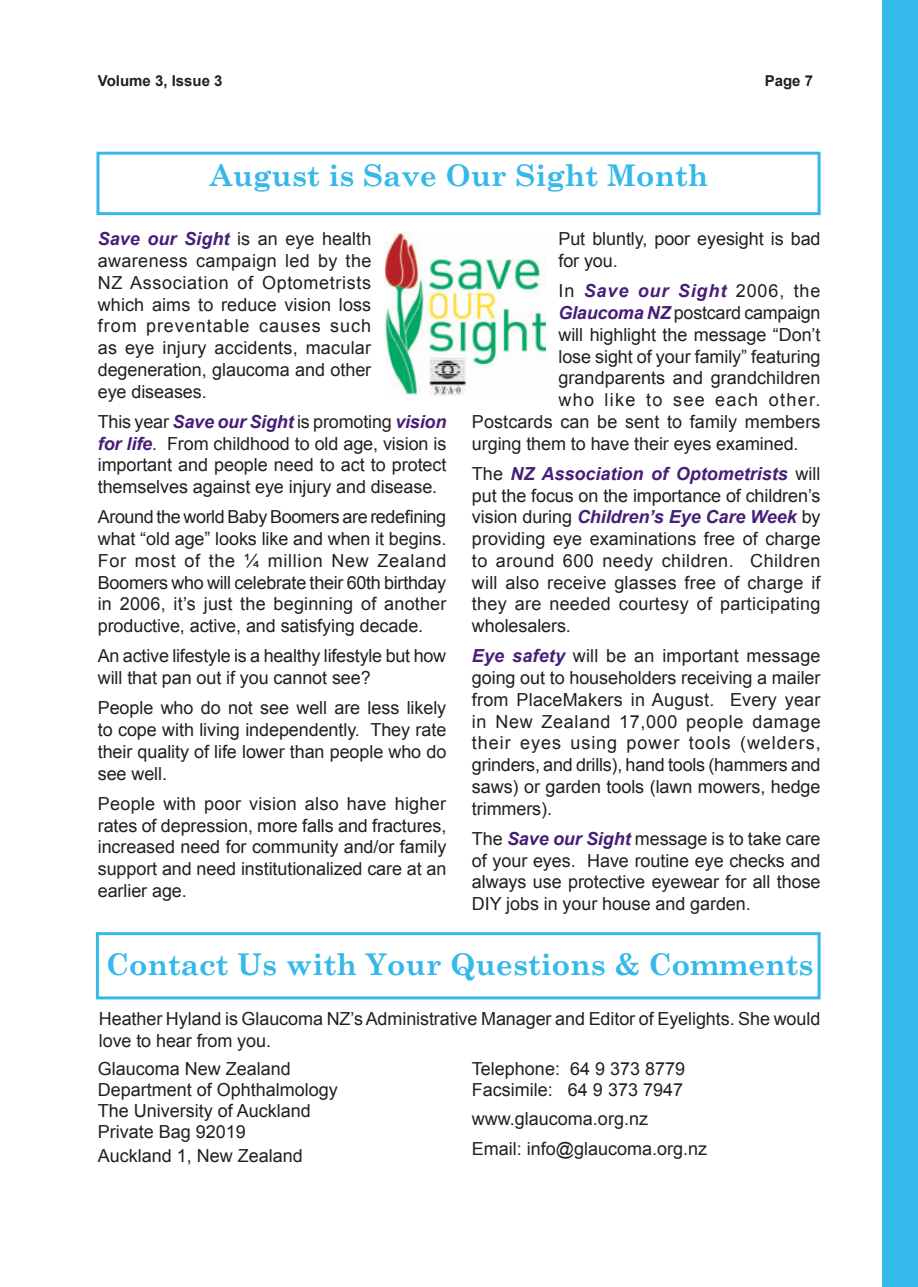
<style>
.page{position:relative;width:918px;height:1287px;background:#fff}
.page>*{position:absolute;margin:0;border:0;box-sizing:border-box;transform-origin:0 0}
.t1{font:700 30px "Century Schoolbook";color:#35b8ea}
.t2{font:18px/21.8px "Arial";letter-spacing:-.005em;color:#231f20;text-align:justify}
.t3{font:italic 700 18px "Arial";letter-spacing:.05em;color:#471e78}
.t4{font:18px "Arial";letter-spacing:.075em;color:#231f20}
.t5{font:700 15px "Arial";color:#231f20}
.s1{font-weight:700;font-style:italic;color:#471e78}
.s2{font-weight:400;font-style:normal;color:#231f20}
</style>
<div class="page">
<div style="left:882px;top:0;width:36px;height:1287px;background:#35b8ea"></div>
<div style="left:96px;top:152px;width:725px;height:63px;border:3px solid #35b8ea"></div>
<div style="left:96px;top:932px;width:725px;height:67px;border:3px solid #35b8ea"></div>
<img style="left:384px;top:232px;width:162px;height:164px">
<p class="t5" style="left:98px;top:73px;width:126px">Volume 3, Issue 3</p>
<p class="t5" style="left:765px;top:73px;width:50px">Page 7</p>
<h1 class="t1" style="left:210px;top:157px;width:500px">August is Save Our Sight Month</h1>
<p class="t2" style="left:98px;top:228px;width:275px"><span class="s1">Save our Sight</span> is an eye health awareness campaign led by the NZ Association of Optometrists which aims to reduce vision loss from preventable causes such as eye injury accidents, macular degeneration, glaucoma and other eye diseases.</p>
<p class="t2" style="left:98px;top:411px;width:350px">This year <span class="s1">Save our Sight</span> is promoting <span class="s1">vision for life</span>. From childhood to old age, vision is important and people need to act to protect themselves against eye injury and disease.</p>
<p class="t2" style="left:98px;top:506px;width:350px">Around the world Baby Boomers are redefining what “old age” looks like and when it begins.<br>For most of the ¼ million New Zealand Boomers who will celebrate their 60th birthday in 2006, it’s just the beginning of another productive, active, and satisfying decade.</p>
<p class="t2" style="left:98px;top:645px;width:350px">An active lifestyle is a healthy lifestyle but how will that pan out if you cannot see?</p>
<p class="t2" style="left:98px;top:697px;width:350px">People who do not see well are less likely to cope with living independently. They rate their quality of life lower than people who do see well.</p>
<p class="t2" style="left:98px;top:793px;width:350px">People with poor vision also have higher rates of depression, more falls and fractures, increased need for community and/or family support and need institutionalized care at an earlier age.</p>
<p class="t2" style="left:558px;top:228px;width:264px">Put bluntly, poor eyesight is bad for you.</p>
<p class="t3" style="left:558px;top:281px;width:264px"><span class="s2">In</span> Save our Sight <span class="s2">2006, the</span></p>
<p class="t2" style="left:558px;top:302px;width:264px"><span class="s1">Glaucoma NZ</span> postcard campaign</p>
<p class="t2" style="left:558px;top:324px;width:264px">will highlight the message “Don’t</p>
<p class="t2" style="left:558px;top:345px;width:264px">lose sight of your family” featuring</p>
<p class="t2" style="left:558px;top:367px;width:264px">grandparents and grandchildren</p>
<p class="t4" style="left:558px;top:390px;width:264px">who like to see each other.</p>
<p class="t2" style="left:472px;top:411px;width:350px">Postcards can be sent to family members</p>
<p class="t2" style="left:472px;top:432px;width:328px">urging them to have their eyes examined.</p>
<p class="t2" style="left:472px;top:463px;width:350px">The <span class="s1">NZ Association of Optometrists</span> will put the focus on the importance of children’s vision during <span class="s1">Children’s Eye Care Week</span> by providing eye examinations free of charge to around 600 needy children. Children will also receive glasses free of charge if they are needed courtesy of participating wholesalers.</p>
<p class="t2" style="left:472px;top:645px;width:350px"><span class="s1">Eye safety</span> will be an important message going out to householders receiving a mailer from PlaceMakers in August. Every year in New Zealand 17,000 people damage their eyes using power tools (welders, grinders, and drills), hand tools (hammers and saws) or garden tools (lawn mowers, hedge trimmers).</p>
<p class="t2" style="left:472px;top:828px;width:350px">The <span class="s1">Save our Sight</span> message is to take care of your eyes. Have routine eye checks and always use protective eyewear for all those DIY jobs in your house and garden.</p>
<h1 class="t1" style="left:106px;top:945px;width:709px">Contact Us with Your Questions &amp; Comments</h1>
<p class="t2" style="left:99px;top:1008px;width:723px">Heather Hyland is Glaucoma NZ’sAdministrative Manager and Editor of Eyelights. She would love to hear from you.</p>
<p class="t2" style="left:98px;top:1058px;width:242px;line-height:21px;text-align:left">Glaucoma New Zealand<br>Department of Ophthalmology<br>The University of Auckland<br>Private Bag 92019</p>
<p class="t2" style="left:98px;top:1145px;width:207px">Auckland 1, New Zealand</p>
<p class="t2" style="left:472px;top:1058px;width:215px;line-height:21px">Telephone: 64 9 373 8779<br>Facsimile: 64 9 373 7947</p>
<p class="t2" style="left:472px;top:1104px;width:237px;line-height:30px">www.glaucoma.org.nz<br>Email: info@glaucoma.org.nz</p>
</div>
